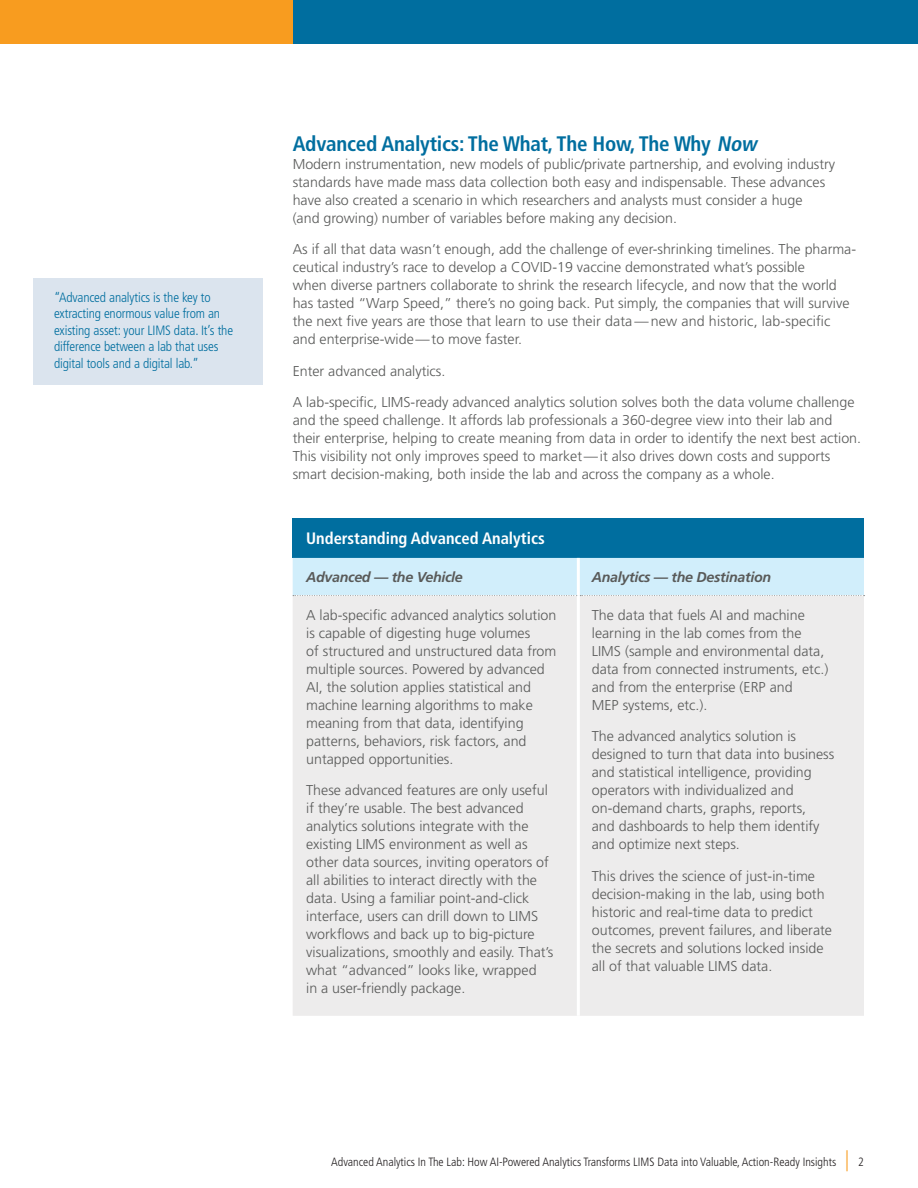
<style>
.page{position:relative;width:918px;height:1188px;background:#fff}
.page>*{position:absolute;margin:0;border:0;box-sizing:border-box;transform-origin:0 0}
._1_head{font:700 condensed 21px "Frutiger";letter-spacing:-.01em;color:#006e9f}
.Table_Head_-_new{font:700 condensed 16.5px "Frutiger";color:#fff}
.body{font:300 14.25px/18px "Frutiger";color:#595a59}
.body_1st_para-NO_SPA{font:300 14.25px/18px "Frutiger";color:#595a59}
.body-2{font:italic 700 14.25px "Frutiger";letter-spacing:-.02em;color:#595a59}
.sidebar_callout{font:300 condensed 13.5px/16.5px "Frutiger";letter-spacing:-.01em;color:#006e9f}
.t1{font:300 condensed 12px "Frutiger";color:#231f20}
.s1{font-style:italic}
.s2{font-weight:700;font-stretch:condensed;font-size:16.5px;color:#fff}
.s3{font-size:21px;color:#f89c1f}
</style>
<div class="page">
<div style="left:292px;top:0;width:626px;height:43px;background:#006e9f"></div>
<div style="left:0;top:0;width:293px;height:43px;background:#f89c1f"></div>
<div style="left:293px;top:519px;width:571px;height:39px;background:#006e9f"></div>
<div style="left:293px;top:596px;width:571px;height:420px;background:#edecec"></div>
<div style="left:293px;top:558px;width:572px;height:38px;background:#d1eefb"></div>
<hr style="left:577px;top:558px;width:3px;height:38px;background:#fff">
<hr style="left:577px;top:596px;width:3px;height:420px;background:#fff">
<div style="left:34px;top:278px;width:229px;height:107px;background:#dbe4ee"></div>
<p class="sidebar_callout" style="left:54px;top:289px;width:181px">“Advanced analytics is the key to extracting enormous value from an existing asset: your LIMS data. It’s the difference between a lab that uses digital tools and a digital lab.”</p>
<p class="_1_head" style="left:293px;top:131px;width:470px">Advanced Analytics: The What, The How, The Why <span class="s1">Now</span></p>
<p class="body_1st_para-NO_SPA" style="left:293px;top:155px;width:544px">Modern instrumentation, new models of public/private partnership, and evolving industry standards have made mass data collection both easy and indispensable. These advances have also created a scenario in which researchers and analysts must consider a huge<br>(and growing) number of variables before making any decision.</p>
<p class="body" style="left:293px;top:241px;width:565px">As if all that data wasn’t enough, add the challenge of ever-shrinking timelines. The pharma&shy;ceutical industry’s race to develop a COVID-19 vaccine demonstrated what’s possible<br>when diverse partners collaborate to shrink the research lifecycle, and now that the world has tasted “Warp Speed,” there’s no going back. Put simply, the companies that will survive the next five years are those that learn to use their data—new and historic, lab-specific and enterprise-wide—to move faster.</p>
<p class="body" style="left:293px;top:362px;width:154px">Enter advanced analytics.</p>
<p class="body" style="left:293px;top:394px;width:572px">A lab-specific, LIMS-ready advanced analytics solution solves both the data volume challenge and the speed challenge. It affords lab professionals a 360-degree view into their lab and their enterprise, helping to create meaning from data in order to identify the next best action.<br>This visibility not only improves speed to market—it also drives down costs and supports smart decision-making, both inside the lab and across the company as a whole. <span class="s2">“ADVANCED</span></p>
<p class="Table_Head_-_new" style="left:306px;top:529px;width:240px">Understanding Advanced Analytics</p>
<p class="body-2" style="left:306px;top:569px;width:158px">Advanced — the Vehicle</p>
<p class="body-2" style="left:592px;top:569px;width:181px">Analytics — the Destination</p>
<p class="body" style="left:306px;top:606px;width:252px">A lab-specific advanced analytics solution is capable of digesting huge volumes<br>of structured and unstructured data from multiple sources. Powered by advanced AI, the solution applies statistical and machine learning algorithms to make meaning from that data, identifying patterns, behaviors, risk factors, and untapped opportunities.</p>
<p class="body" style="left:306px;top:782px;width:249px">These advanced features are only useful if they’re usable. The best advanced analytics solutions integrate with the existing LIMS environment as well as other data sources, inviting operators of all abilities to interact directly with the data. Using a familiar point-and-click interface, users can drill down to LIMS workflows and back up to big-picture visualizations, smoothly and easily. That’s what “advanced” looks like, wrapped<br>in a user-friendly package.</p>
<p class="body" style="left:592px;top:606px;width:238px">The data that fuels AI and machine learning in the lab comes from the<br>LIMS (sample and environmental data, data from connected instruments, etc.) and from the enterprise (ERP and<br>MEP systems, etc.).</p>
<p class="body" style="left:592px;top:728px;width:244px">The advanced analytics solution is designed to turn that data into business and statistical intelligence, providing operators with individualized and on-demand charts, graphs, reports,<br>and dashboards to help them identify and optimize next steps.</p>
<p class="body" style="left:592px;top:867px;width:242px">This drives the science of just-in-time decision-making in the lab, using both historic and real-time data to predict outcomes, prevent failures, and liberate the secrets and solutions locked inside all of that valuable LIMS data.</p>
<p class="t1" style="left:331px;top:1155px;width:534px">Advanced Analytics In The Lab: How AI-Powered Analytics Transforms LIMS Data into Valuable, Action-Ready Insights <span class="s3">|</span> 2</p>
</div>
